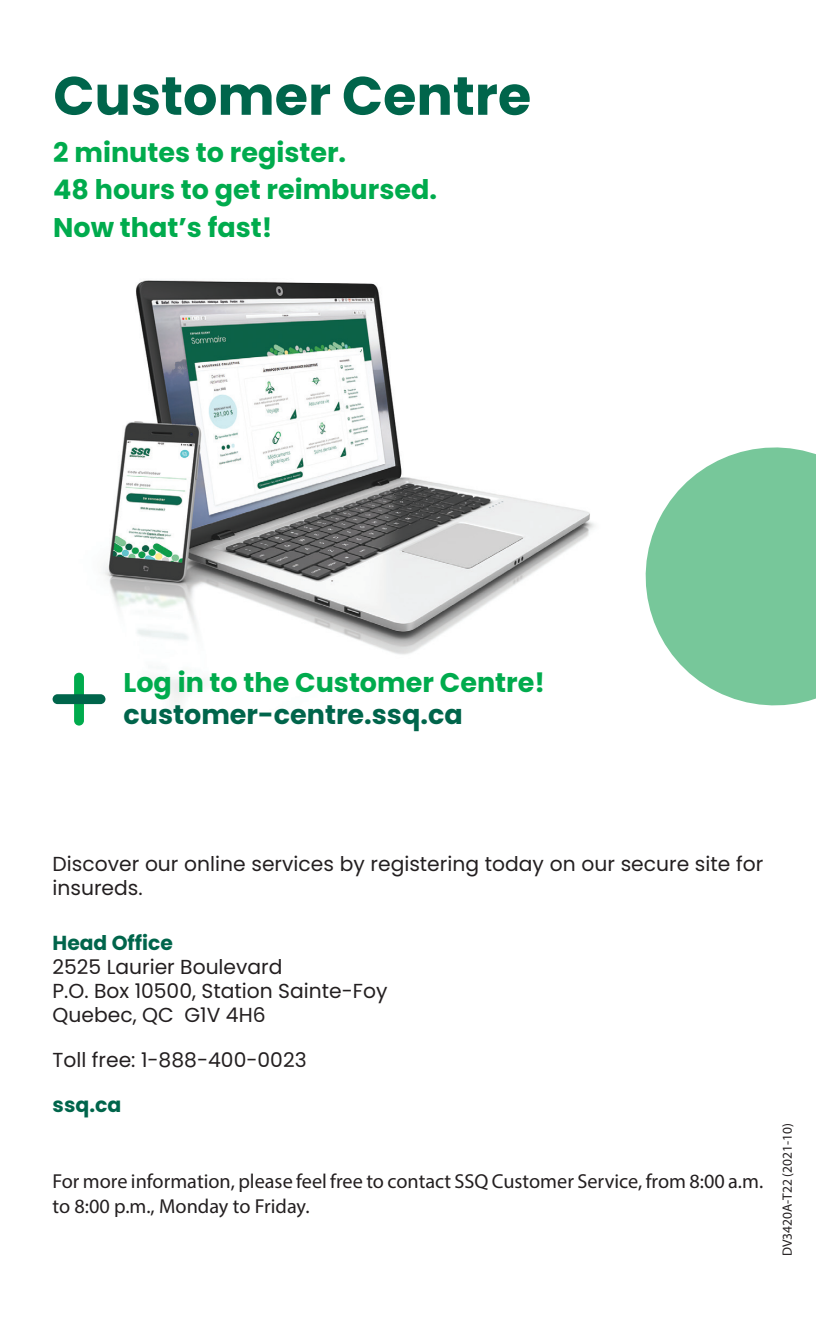
<style>
.page{position:relative;width:816px;height:1329px;background:#fff}
.page>*{position:absolute;margin:0;border:0;box-sizing:border-box;transform-origin:0 0}
.ti{font:700 54px "Poppins";color:#00654b}
.ti-2{font:700 27px "Poppins";color:#00ab4d}
.call_to_action{font:700 27px/32.4px "Poppins";color:#00ab4d}
.t1{font:700 20.47px "Poppins";color:#00654b}
.t2{font:20.25px/24.3px "Poppins";color:#231f20}
.t3{font:20.25px/24.3px "Myriad Pro";color:#231f20}
.t4{font:13.5px "Myriad Pro";color:#231f20}
.s1{color:#00654b}
.s2{font-weight:700;color:#00654b}
</style>
<div class="page">
<img style="left:52px;top:280px;width:543px;height:431px">
<svg style="left:645px;top:447px;width:170px;height:259px;fill:#77c79a"></svg>
<div style="left:74px;top:672px;width:10px;height:53px;background:#00ab4d;border-radius:5px"></div>
<div style="left:53px;top:694px;width:52px;height:10px;background:#00654b;border-radius:5px"></div>
<p class="ti" style="left:53px;top:65px;width:479px">Customer Centre</p>
<p class="ti-2" style="left:53px;top:137px;width:294px">2 minutes to register.</p>
<p class="ti-2" style="left:53px;top:174px;width:385px">48 hours to get reimbursed.</p>
<p class="ti-2" style="left:53px;top:212px;width:220px">Now that’s fast!</p>
<p class="call_to_action" style="left:123px;top:666px;width:423px">Log in to the Customer Centre! <span class="s1">customer-centre.ssq.ca</span></p>
<p class="t2" style="left:53px;top:851px;width:712px">Discover our online services by registering today on our secure site for insureds.</p>
<p class="t2" style="left:53px;top:930px;width:336px"><span class="s2">Head Office<br></span>2525 Laurier Boulevard<br>P.O. Box 10500, Station Sainte-Foy<br>Quebec, QC G1V 4H6</p>
<p class="t2" style="left:53px;top:1048px;width:255px">Toll free: 1-888-400-0023</p>
<p class="t1" style="left:53px;top:1093px;width:70px">ssq.ca</p>
<p class="t3" style="left:53px;top:1168px;width:711px">For more information, please feel free to contact SSQ Customer Service, from 8:00 a.m. to 8:00 p.m., Monday to Friday.</p>
<p class="t4" style="left:778px;top:1256px;width:134px;rotate:-90deg">DV3420A-T22 (2021-10)</p>
</div>
